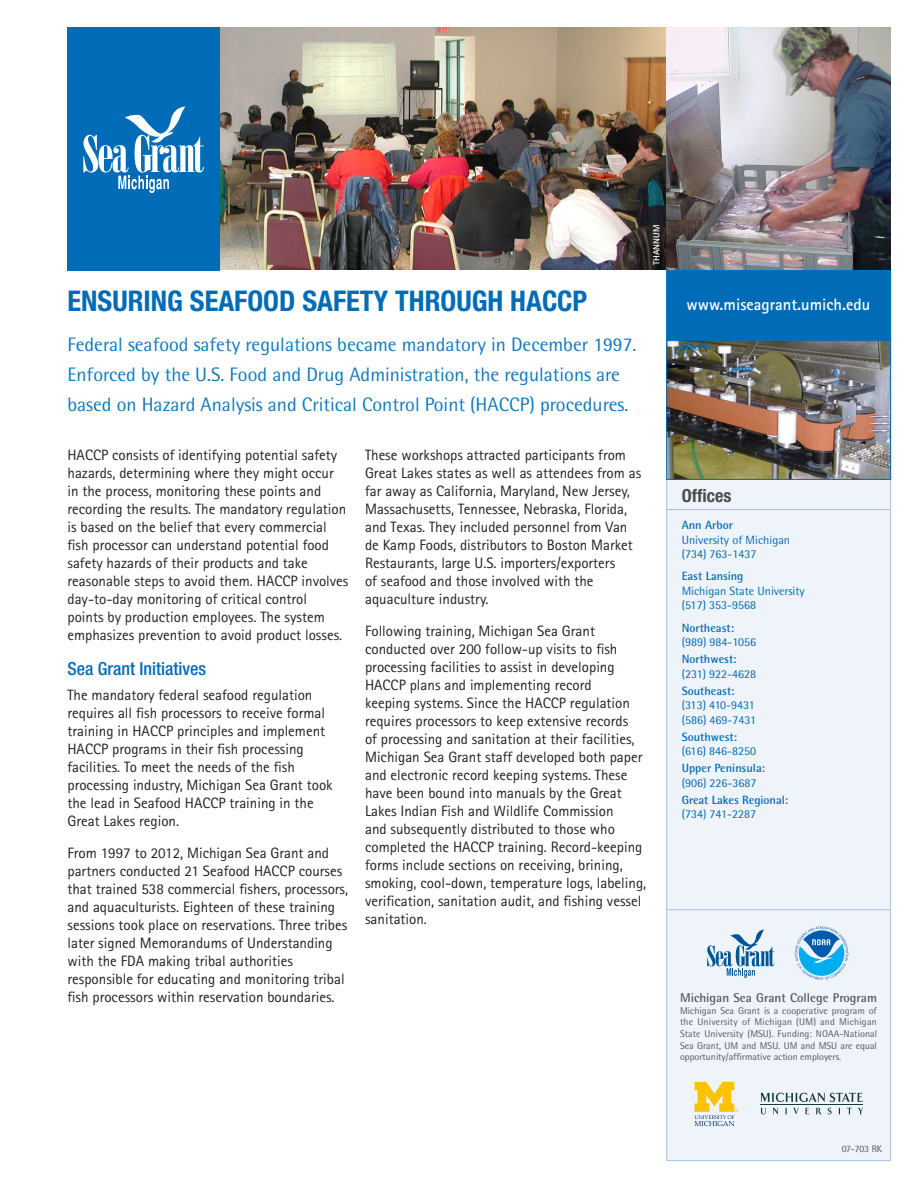
<style>
.page{position:relative;width:918px;height:1188px;background:#fff}
.page>*{position:absolute;margin:0;border:0;box-sizing:border-box;transform-origin:0 0}
.t1{font:700 condensed 28.5px "Helvetica Neue";color:#006cb7}
.Call_out{font:19.5px/30px "Rotis Semi Sans";color:#1079bf}
.subhead_blue{font:500 condensed 18px "Helvetica Neue";color:#006cb7}
.t2{font:700 condensed 18px "Helvetica Neue";color:#4b4c4d}
.t3{font:700 16.5px "Rotis Sans Serif";color:#fff}
.body_text{font:15px/18px "Rotis Sans Serif";color:#231f20}
.t4{font:700 12.75px "Rotis Semi Sans";color:#57585a}
.t5{font:12px/14.4px "Rotis Semi Sans";color:#006cb7}
.t6{font:700 12px/14.4px "Rotis Semi Sans";letter-spacing:-.005em;color:#006cb7}
.t7{font:9.75px/11.7px "Rotis Semi Sans";letter-spacing:-.005em;color:#57585a;text-align:justify}
.body_text_MAP{font:700 9px "Rotis Sans Serif";color:#fff}
.s1{font-weight:700}
.s2{font-weight:400}
</style>
<div class="page">
<div style="left:666px;top:270px;width:225px;height:891px;background:#eff3fa;border:1px solid #adc2e3"></div>
<hr style="left:667px;top:909px;width:224px;height:1px;background:#adc2e3">
<svg style="left:761px;top:1108px;width:5px;height:6px"></svg>
<svg style="left:773px;top:1108px;width:5px;height:7px"></svg>
<svg style="left:785px;top:1108px;width:2px;height:6px"></svg>
<svg style="left:793px;top:1108px;width:6px;height:6px"></svg>
<svg style="left:805px;top:1108px;width:4px;height:6px"></svg>
<svg style="left:816px;top:1108px;width:5px;height:6px"></svg>
<svg style="left:828px;top:1108px;width:4px;height:6px"></svg>
<svg style="left:847px;top:1108px;width:5px;height:6px"></svg>
<svg style="left:858px;top:1108px;width:5px;height:6px"></svg>
<svg style="left:761px;top:1093px;width:102px;height:9px"></svg>
<hr style="left:761px;top:1104px;width:102px;height:1px;background:#143d35">
<svg style="left:795px;top:926px;width:53px;height:54px"></svg>
<svg style="left:707px;top:930px;width:68px;height:48px"></svg>
<hr style="left:667px;top:509px;width:224px;height:1px;background:#adc2e3">
<div style="left:666px;top:270px;width:225px;height:71px;background:#006cb7"></div>
<img style="left:668px;top:342px;width:221px;height:136px">
<div style="left:666px;top:340px;width:225px;height:140px;border:1px solid #006cb7"></div>
<img style="left:220px;top:27px;width:446px;height:243px">
<div style="left:68px;top:27px;width:152px;height:243px;background:#006cb7"></div>
<svg style="left:83px;top:107px;width:121px;height:85px"></svg>
<img style="left:666px;top:27px;width:225px;height:243px">
<svg style="left:694px;top:1082px;width:44px;height:44px"></svg>
<p class="t1" style="left:68px;top:283px;width:521px">ENSURING SEAFOOD SAFETY THROUGH HACCP</p>
<p class="Call_out" style="left:68px;top:329px;width:570px">Federal seafood safety regulations became mandatory in December 1997.<br>Enforced by the U.S. Food and Drug Administration, the regulations are based on Hazard Analysis and Critical Control Point (HACCP) procedures.</p>
<p class="body_text_MAP" style="left:651px;top:265px;width:41px;rotate:-90deg">THANNUM</p>
<p class="body_text" style="left:68px;top:446px;width:282px">HACCP consists of identifying potential safety hazards, determining where they might occur in the process, monitoring these points and recording the results. The mandatory regulation is based on the belief that every commercial fish processor can understand potential food safety hazards of their products and take reasonable steps to avoid them. HACCP involves day-to-day monitoring of critical control<br>points by production employees. The system emphasizes prevention to avoid product losses.</p>
<p class="subhead_blue" style="left:68px;top:658px;width:140px">Sea Grant Initiatives</p>
<p class="body_text" style="left:68px;top:686px;width:267px">The mandatory federal seafood regulation requires all fish processors to receive formal training in HACCP principles and implement HACCP programs in their fish processing facilities. To meet the needs of the fish processing industry, Michigan Sea Grant took the lead in Seafood HACCP training in the Great Lakes region.</p>
<p class="body_text" style="left:68px;top:844px;width:282px">From 1997 to 2012, Michigan Sea Grant and partners conducted 21 Seafood HACCP courses that trained 538 commercial fishers, processors, and aquaculturists. Eighteen of these training sessions took place on reservations. Three tribes later signed Memorandums of Understanding with the FDA making tribal authorities responsible for educating and monitoring tribal fish processors within reservation boundaries.</p>
<p class="body_text" style="left:365px;top:446px;width:278px">These workshops attracted participants from Great Lakes states as well as attendees from as far away as California, Maryland, New Jersey, Massachusetts, Tennessee, Nebraska, Florida, and Texas. They included personnel from Van de Kamp Foods, distributors to Boston Market Restaurants, large U.S. importers/exporters<br>of seafood and those involved with the aquaculture industry.</p>
<p class="body_text" style="left:365px;top:622px;width:283px">Following training, Michigan Sea Grant conducted over 200 follow-up visits to fish processing facilities to assist in developing HACCP plans and implementing record<br>keeping systems. Since the HACCP regulation requires processors to keep extensive records<br>of processing and sanitation at their facilities, Michigan Sea Grant staff developed both paper and electronic record keeping systems. These have been bound into manuals by the Great Lakes Indian Fish and Wildlife Commission<br>and subsequently distributed to those who completed the HACCP training. Record-keeping forms include sections on receiving, brining, smoking, cool-down, temperature logs, labeling, verification, sanitation audit, and fishing vessel sanitation.</p>
<p class="t3" style="left:687px;top:294px;width:185px">www.miseagrant.umich.edu</p>
<p class="t2" style="left:682px;top:484px;width:51px">Offices</p>
<p class="t5" style="left:682px;top:518px;width:110px"><span class="s1">Ann Arbor<br></span>University of Michigan (734) 763-1437</p>
<p class="t5" style="left:682px;top:569px;width:125px"><span class="s1">East Lansing<br></span>Michigan State University (517) 353-9568</p>
<p class="t5" style="left:682px;top:620px;width:76px"><span class="s1">Northeast: </span>(989) 984-1056</p>
<p class="t5" style="left:682px;top:652px;width:76px"><span class="s1">Northwest: </span>(231) 922-4628</p>
<p class="t5" style="left:682px;top:683px;width:76px"><span class="s1">Southeast: </span>(313) 410-9431 (586) 469-7431</p>
<p class="t5" style="left:682px;top:729px;width:76px"><span class="s1">Southwest: </span>(616) 846-8250</p>
<p class="t6" style="left:682px;top:761px;width:85px">Upper Peninsula: <span class="s2">(906) 226-3687</span></p>
<p class="t6" style="left:682px;top:792px;width:108px">Great Lakes Regional: <span class="s2">(734) 741-2287</span></p>
<p class="t4" style="left:680px;top:990px;width:198px">Michigan Sea Grant College Program</p>
<p class="t7" style="left:680px;top:1004px;width:199px">Michigan Sea Grant is a cooperative program of the University of Michigan (UM) and Michigan State University (MSU). Funding: NOAA-National Sea Grant, UM and MSU. UM and MSU are equal opportunity/affirmative action employers.</p>
<p class="t7" style="left:842px;top:1143px;width:42px">07-703 RK</p>
</div>
